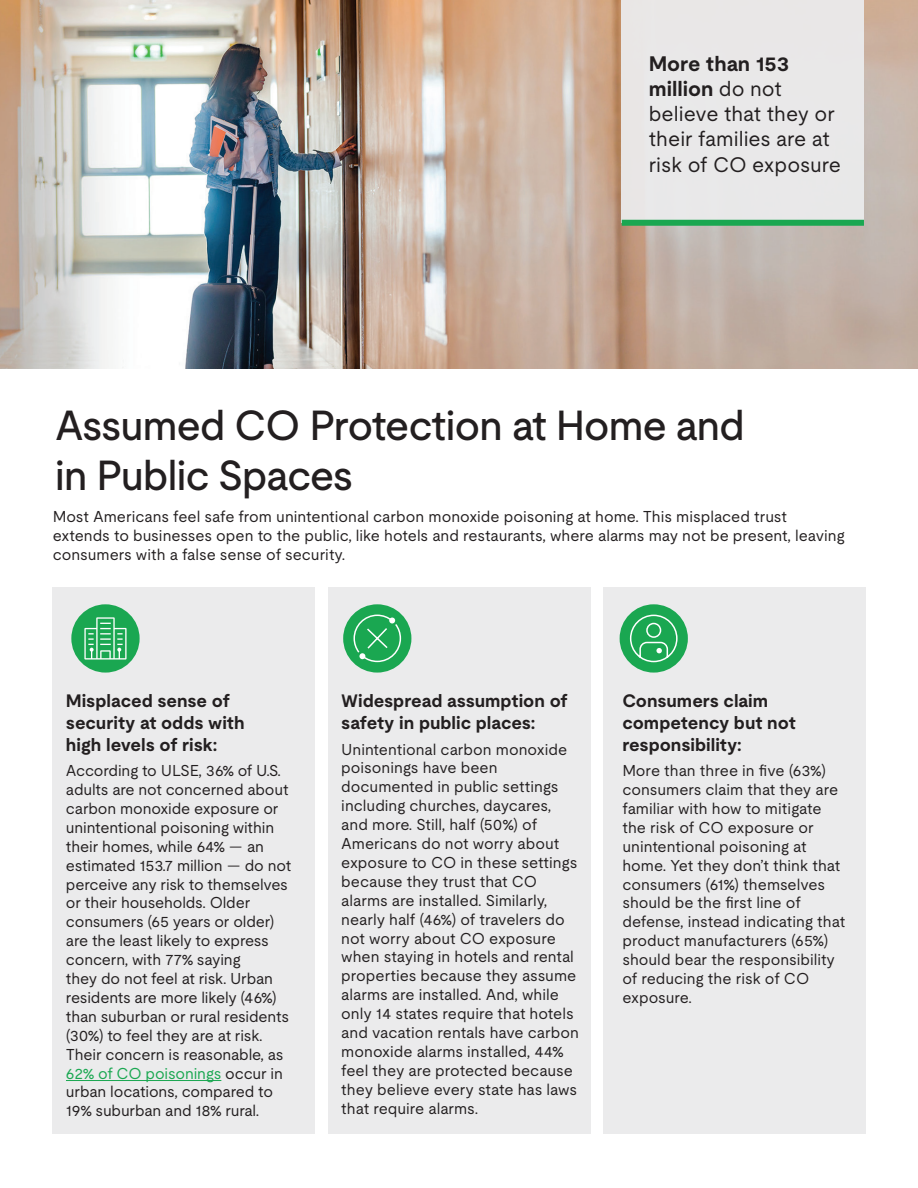
<style>
.page{position:relative;width:918px;height:1188px;background:#fff}
.page>*{position:absolute;margin:0;border:0;box-sizing:border-box;transform-origin:0 0}
.t1{font:500 42px/50.4px "UL Moderat";letter-spacing:-.03em;color:#231f20}
.t2{font:21px/25.2px "UL Moderat";color:#231f20}
.t3{font:700 18px/21.6px "UL Moderat";color:#231f20}
.t4{font:15.75px/18.9px "UL Moderat";letter-spacing:-.005em;color:#231f20}
.s1{font-weight:700}
.s2{color:#1aa751}
</style>
<div class="page">
<div style="left:53px;top:587px;width:262px;height:547px;background:#ebebec"></div>
<div style="left:328px;top:587px;width:263px;height:547px;background:#ebebec"></div>
<div style="left:603px;top:587px;width:262px;height:547px;background:#ebebec"></div>
<img style="left:0;top:0;width:918px;height:368px">
<hr style="left:66px;top:1080px;width:155px;height:1px;background:#1aa751">
<div style="left:622px;top:0;width:242px;height:223px;background:#ebebec"></div>
<div style="left:622px;top:220px;width:242px;height:6px;background:#1aa751"></div>
<div style="left:343px;top:604px;width:68px;height:69px;background:#1aa751;border-radius:50%"></div>
<svg style="left:353px;top:614px;width:49px;height:49px"></svg>
<div style="left:71px;top:604px;width:69px;height:69px;background:#1aa751;border-radius:50%"></div>
<svg style="left:84px;top:617px;width:43px;height:43px"></svg>
<div style="left:620px;top:604px;width:68px;height:69px;background:#1aa751;border-radius:50%"></div>
<svg style="left:629px;top:614px;width:49px;height:49px"></svg>
<h2 class="t2" style="left:649px;top:50px;width:194px"><span class="s1">More than 153 million</span> do not believe that they or their families are at risk of CO exposure</h2>
<h1 class="t1" style="left:55px;top:399px;width:692px">Assumed CO Protection at Home and in Public Spaces</h1>
<p class="t4" style="left:53px;top:507px;width:793px">Most Americans feel safe from unintentional carbon monoxide poisoning at home. This misplaced trust extends to businesses open to the public, like hotels and restaurants, where alarms may not be present, leaving consumers with a false sense of security.</p>
<p class="t3" style="left:66px;top:690px;width:180px">Misplaced sense of security at odds with high levels of risk:</p>
<p class="t4" style="left:66px;top:761px;width:227px">According to ULSE, 36% of U.S. adults are not concerned about carbon monoxide exposure or unintentional poisoning within their homes, while 64% — an estimated 153.7 million — do not perceive any risk to themselves or their households. Older consumers (65 years or older) are the least likely to express concern, with 77% saying<br>they do not feel at risk. Urban residents are more likely (46%) than suburban or rural residents (30%) to feel they are at risk.<br>Their concern is reasonable, as<br><span class="s2">62% of CO poisonings</span> occur in urban locations, compared to<br>19% suburban and 18% rural.</p>
<p class="t3" style="left:341px;top:690px;width:228px">Widespread assumption of safety in public places:</p>
<p class="t4" style="left:341px;top:739px;width:239px">Unintentional carbon monoxide poisonings have been documented in public settings including churches, daycares, and more. Still, half (50%) of<br>Americans do not worry about exposure to CO in these settings because they trust that CO alarms are installed. Similarly, nearly half (46%) of travelers do not worry about CO exposure when staying in hotels and rental properties because they assume alarms are installed. And, while only 14 states require that hotels and vacation rentals have carbon monoxide alarms installed, 44% feel they are protected because they believe every state has laws that require alarms.</p>
<p class="t3" style="left:622px;top:690px;width:175px">Consumers claim competency but not responsibility:</p>
<p class="t4" style="left:622px;top:761px;width:224px">More than three in five (63%) consumers claim that they are familiar with how to mitigate the risk of CO exposure or unintentional poisoning at home. Yet they don’t think that consumers (61%) themselves should be the first line of defense, instead indicating that product manufacturers (65%) should bear the responsibility of reducing the risk of CO exposure.</p>
</div>
